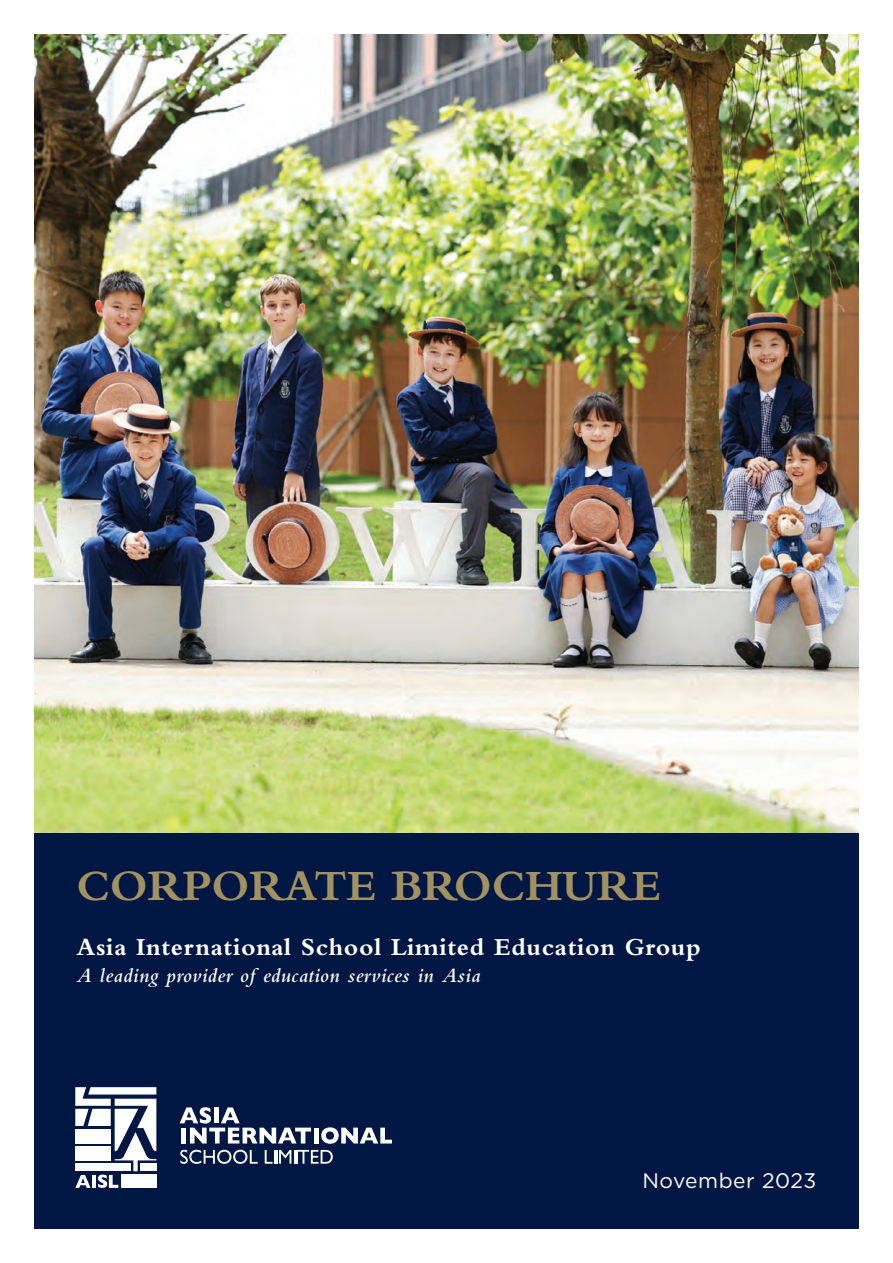
<style>
.page{position:relative;width:893px;height:1263px;background:#fff}
.page>*{position:absolute;margin:0;border:0;box-sizing:border-box;transform-origin:0 0}
.t1{font:700 45px "Bembo MT Pro";color:#a29161}
.t2{font:700 25.5px "Bembo MT Pro";letter-spacing:.025em;color:#fff}
.t3{font:italic 600 21px "Bembo MT Pro";letter-spacing:.025em;color:#fff}
.t4{font:21px "Gotham";letter-spacing:.025em;color:#fff}
</style>
<div class="page">
<div style="left:34px;top:833px;width:825px;height:396px;background:#001643"></div>
<svg style="left:180px;top:1107px;width:131px;height:36px"></svg>
<hr style="left:314px;top:1127px;width:4px;height:16px;background:#fff">
<svg style="left:321px;top:1127px;width:71px;height:17px"></svg>
<svg style="left:180px;top:1150px;width:78px;height:14px"></svg>
<svg style="left:265px;top:1150px;width:8px;height:14px"></svg>
<hr style="left:274px;top:1150px;width:3px;height:14px;background:#fff">
<svg style="left:279px;top:1150px;width:12px;height:14px"></svg>
<hr style="left:294px;top:1150px;width:3px;height:14px;background:#fff">
<svg style="left:298px;top:1150px;width:35px;height:14px"></svg>
<svg style="left:75px;top:1087px;width:81px;height:101px"></svg>
<div style="left:121px;top:1175px;width:35px;height:13px;background:#fff"></div>
<img style="left:34px;top:34px;width:825px;height:799px">
<h1 class="t1" style="left:77px;top:859px;width:586px">CORPORATE BROCHURE</h1>
<p class="t2" style="left:77px;top:932px;width:626px">Asia International School Limited Education Group</p>
<p class="t3" style="left:77px;top:963px;width:405px">A leading provider of education services in Asia</p>
<p class="t4" style="left:642px;top:1167px;width:175px">November 2023</p>
</div>
